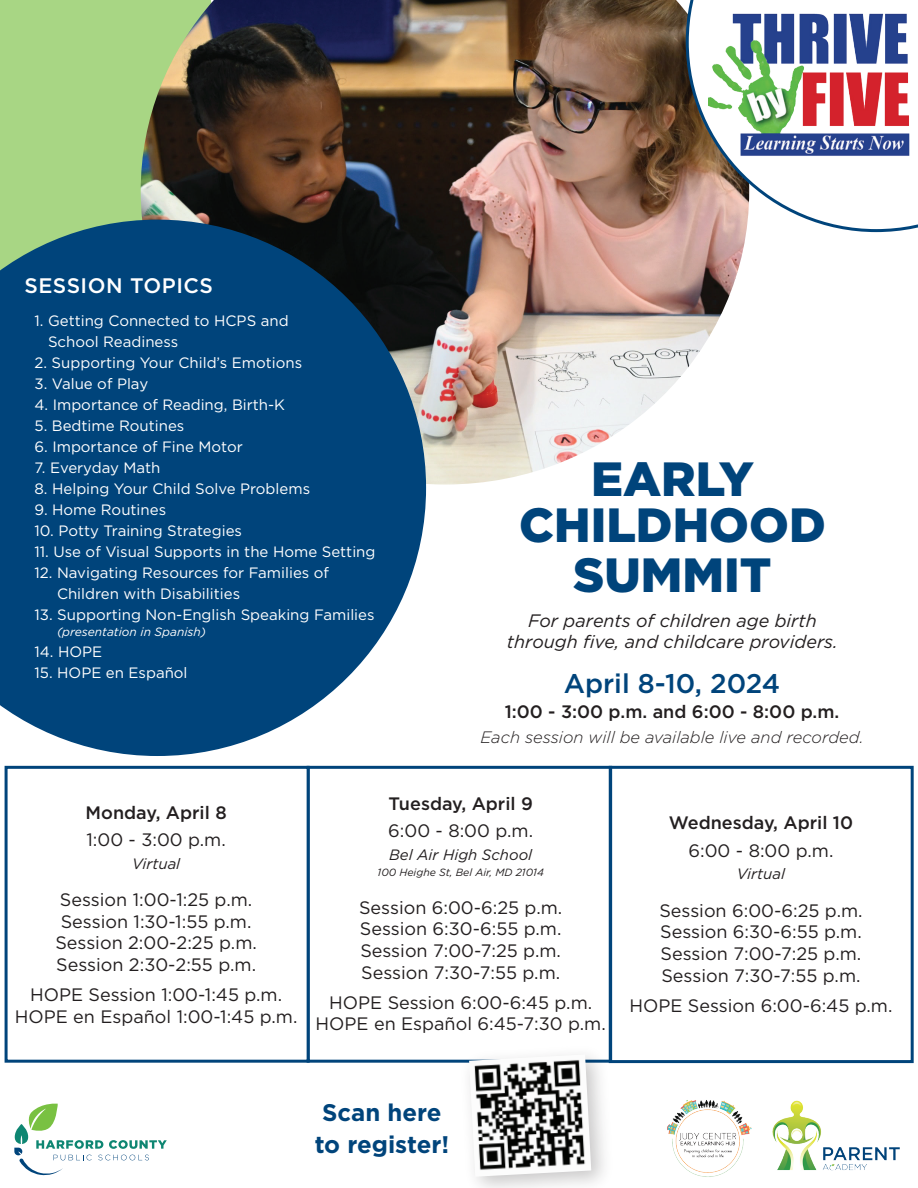
<style>
.page{position:relative;width:918px;height:1188px;background:#fff}
.page>*{position:absolute;margin:0;border:0;box-sizing:border-box;transform-origin:0 0}
.t1{font:900 48px/48px "Gotham";color:#00447b;text-align:center}
.t2{font:500 27px "Gotham";color:#00447b}
.t3{font:700 24px/31.5px "Gotham";color:#00447b;text-align:center}
.t4{font:500 21px "Gotham";letter-spacing:.025em;color:#fff}
.t5{font:18px/21.6px "Gotham";color:#231f20;text-align:center}
.t6{font:500 18px "Gotham";color:#231f20}
.t7{font:italic 18px/21.6px "Gotham";color:#231f20;text-align:center}
.t8{font:italic 300 16.5px "Gotham";color:#231f20}
.t9{font:15px/21px "Gotham";color:#fff}
.t10{font:italic 15px "Gotham";color:#231f20}
.t11{font:italic 12px "Gotham";color:#fff}
.t12{font:italic 10.5px "Gotham";color:#231f20}
</style>
<div class="page">
<div style="left:0;top:0;width:141px;height:220px;background:#a8d684"></div>
<img style="left:141px;top:0;width:606px;height:485px">
<svg style="left:0;top:220px;width:426px;height:536px;background:#17517f"></svg>
<svg style="left:686px;top:0;width:232px;height:232px"></svg>
<img style="left:708px;top:0;width:210px;height:179px">
<div style="left:307px;top:766px;width:305px;height:297px;border:3px solid #00447b"></div>
<div style="left:609px;top:766px;width:305px;height:297px;border:3px solid #00447b"></div>
<img style="left:667px;top:1100px;width:84px;height:77px">
<svg style="left:14px;top:1104px;width:153px;height:71px"></svg>
<img style="left:772px;top:1100px;width:128px;height:71px">
<img style="left:453px;top:1038px;width:167px;height:150px">
<img style="left:469px;top:1055px;width:122px;height:122px">
<div style="left:5px;top:766px;width:305px;height:297px;background:#fff;border:3px solid #00447b"></div>
<p class="t4" style="left:24px;top:272px;width:190px">SESSION TOPICS</p>
<p class="t9" style="left:48px;top:310px;width:242px;text-indent:-14px">1. Getting Connected to HCPS and<br>School Readiness</p>
<p class="t9" style="left:34px;top:352px;width:269px">2. Supporting Your Child’s Emotions</p>
<p class="t9" style="left:34px;top:373px;width:115px">3. Value of Play</p>
<p class="t9" style="left:34px;top:394px;width:252px">4. Importance of Reading, Birth-K</p>
<p class="t9" style="left:34px;top:415px;width:151px">5. Bedtime Routines</p>
<p class="t9" style="left:34px;top:436px;width:210px">6. Importance of Fine Motor</p>
<p class="t9" style="left:34px;top:457px;width:127px">7. Everyday Math</p>
<p class="t9" style="left:34px;top:478px;width:277px">8. Helping Your Child Solve Problems</p>
<p class="t9" style="left:34px;top:499px;width:133px">9. Home Routines</p>
<p class="t9" style="left:34px;top:520px;width:209px">10. Potty Training Strategies</p>
<p class="t9" style="left:34px;top:541px;width:342px">11. Use of Visual Supports in the Home Setting</p>
<p class="t9" style="left:57px;top:562px;width:274px;text-indent:-22px">12. Navigating Resources for Families of<br>Children with Disabilities</p>
<p class="t9" style="left:34px;top:604px;width:342px">13. Supporting Non-English Speaking Families</p>
<p class="t11" style="left:57px;top:625px;width:151px">(presentation in Spanish)</p>
<p class="t9" style="left:34px;top:641px;width:69px">14. HOPE</p>
<p class="t9" style="left:34px;top:662px;width:155px">15. HOPE en Español</p>
<h1 class="t1" style="left:519px;top:454px;width:308px">EARLY<br>CHILDHOOD<br>SUMMIT</h1>
<p class="t7" style="left:507px;top:609px;width:332px">For parents of children age birth through five, and childcare providers.</p>
<h2 class="t2" style="left:564px;top:666px;width:218px">April 8-10, 2024</h2>
<p class="t6" style="left:505px;top:700px;width:336px">1:00 - 3:00 p.m. and 6:00 - 8:00 p.m.</p>
<p class="t8" style="left:481px;top:726px;width:384px">Each session will be available live and recorded.</p>
<p class="t6" style="left:86px;top:800px;width:143px">Monday, April 8</p>
<p class="t5" style="left:86px;top:829px;width:141px">1:00 - 3:00 p.m.</p>
<p class="t10" style="left:132px;top:854px;width:50px">Virtual</p>
<p class="t5" style="left:55px;top:889px;width:203px">Session 1:00-1:25 p.m.<br>Session 1:30-1:55 p.m.<br>Session 2:00-2:25 p.m.<br>Session 2:30-2:55 p.m.</p>
<p class="t5" style="left:15px;top:983px;width:284px">HOPE Session 1:00-1:45 p.m.<br>HOPE en Español 1:00-1:45 p.m.</p>
<p class="t6" style="left:388px;top:791px;width:146px">Tuesday, April 9</p>
<p class="t5" style="left:388px;top:820px;width:146px">6:00 - 8:00 p.m.</p>
<p class="t10" style="left:389px;top:845px;width:145px">Bel Air High School</p>
<p class="t12" style="left:378px;top:866px;width:168px">100 Heighe St, Bel Air, MD 21014</p>
<p class="t5" style="left:359px;top:896px;width:205px;text-align:justify">Session 6:00-6:25 p.m.<br>Session 6:30-6:55 p.m.<br>Session 7:00-7:25 p.m.<br>Session 7:30-7:55 p.m.</p>
<p class="t5" style="left:316px;top:991px;width:292px">HOPE Session 6:00-6:45 p.m.<br>HOPE en Español 6:45-7:30 p.m.</p>
<p class="t6" style="left:669px;top:811px;width:186px">Wednesday, April 10</p>
<p class="t5" style="left:689px;top:839px;width:146px">6:00 - 8:00 p.m.</p>
<p class="t10" style="left:737px;top:864px;width:50px">Virtual</p>
<p class="t5" style="left:659px;top:899px;width:205px;text-align:justify">Session 6:00-6:25 p.m.<br>Session 6:30-6:55 p.m.<br>Session 7:00-7:25 p.m.<br>Session 7:30-7:55 p.m.</p>
<p class="t5" style="left:630px;top:994px;width:264px">HOPE Session 6:00-6:45 p.m.</p>
<h3 class="t3" style="left:315px;top:1097px;width:136px">Scan here to register!</h3>
</div>
